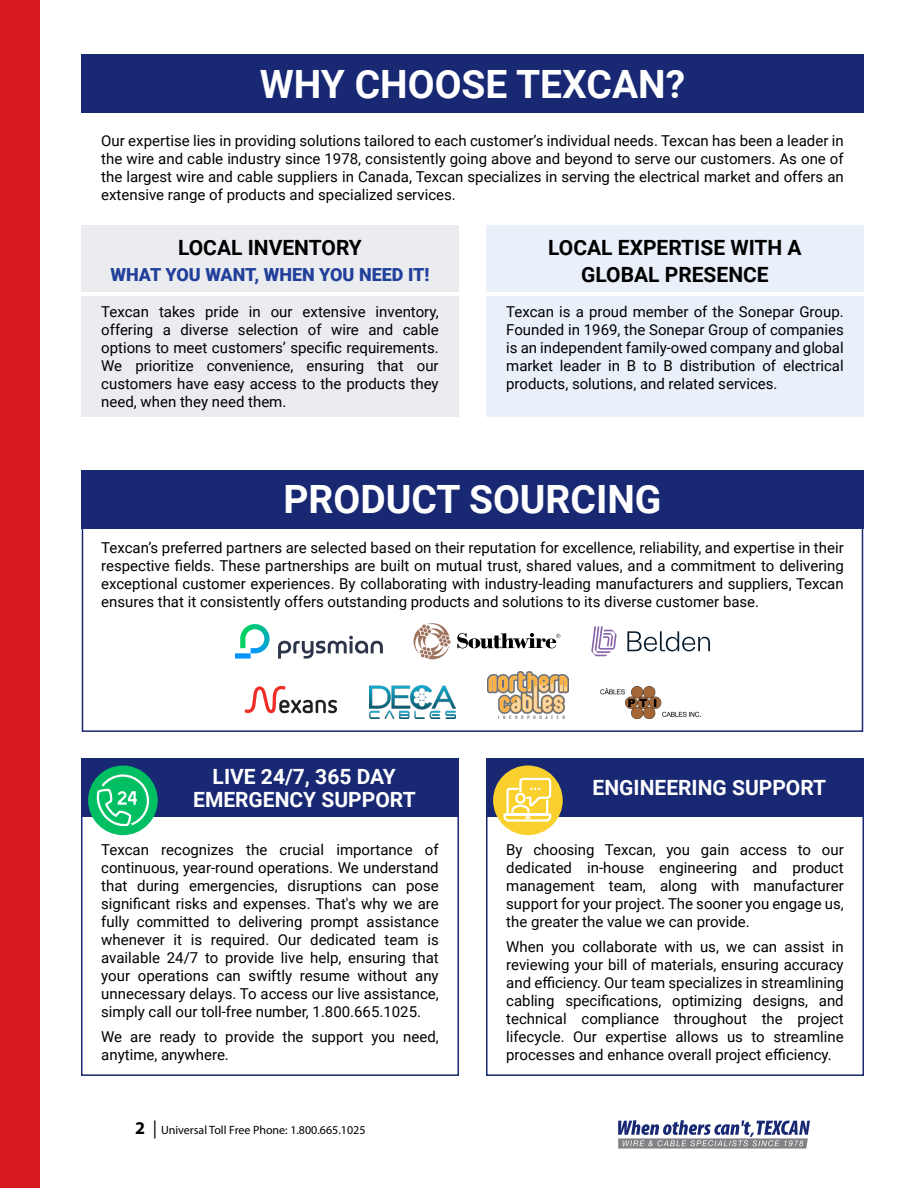
<style>
.page{position:relative;width:918px;height:1188px;background:#fff}
.page>*{position:absolute;margin:0;border:0;box-sizing:border-box;transform-origin:0 0}
.t1{font:700 39px "Roboto";color:#fff}
.t2{font:700 21px/22.5px "Roboto";color:#fff;text-align:center}
.t3{font:700 21px/27px "Roboto";color:#000;text-align:center}
.t4{font:900 18px "Roboto";color:#21409a}
.t5{font:15px/18px "Roboto";color:#000;text-align:justify}
.t6{font:12px "Myriad Pro";color:#000}
.s1{font-weight:700;font-size:18px}
.s2{font-size:18px}
</style>
<div class="page">
<div style="left:0;top:0;width:40px;height:1188px;background:#d71920"></div>
<svg style="left:618px;top:1120px;width:192px;height:29px"></svg>
<div style="left:486px;top:225px;width:378px;height:66px;background:#e9f0fa"></div>
<div style="left:81px;top:225px;width:378px;height:66px;background:#ebecf0"></div>
<div style="left:81px;top:54px;width:783px;height:59px;background:#182873"></div>
<div style="left:81px;top:296px;width:378px;height:120px;background:#ebecf0"></div>
<div style="left:486px;top:296px;width:378px;height:120px;background:#e9f0fa"></div>
<div style="left:82px;top:526px;width:781px;height:206px;border:2px solid #182873"></div>
<div style="left:81px;top:470px;width:783px;height:58px;background:#182873"></div>
<div style="left:81px;top:759px;width:378px;height:58px;background:#182873"></div>
<div style="left:88px;top:766px;width:70px;height:69px;background:#00bf62;border-radius:50%"></div>
<svg style="left:97px;top:773px;width:53px;height:54px"></svg>
<div style="left:81px;top:759px;width:378px;height:317px;border:2px solid #182873"></div>
<div style="left:486px;top:759px;width:378px;height:58px;background:#182873"></div>
<div style="left:493px;top:766px;width:70px;height:69px;background:#fad02e;border-radius:50%"></div>
<div style="left:486px;top:759px;width:378px;height:317px;border:2px solid #182873"></div>
<svg style="left:503px;top:777px;width:49px;height:45px"></svg>
<svg style="left:413px;top:623px;width:38px;height:37px"></svg>
<svg style="left:457px;top:633px;width:103px;height:15px"></svg>
<svg style="left:278px;top:636px;width:105px;height:23px"></svg>
<svg style="left:240px;top:624px;width:30px;height:29px"></svg>
<div style="left:235px;top:653px;width:16px;height:6px;background:#0093ff"></div>
<svg style="left:627px;top:631px;width:83px;height:20px"></svg>
<svg style="left:591px;top:626px;width:26px;height:30px"></svg>
<img style="left:601px;top:686px;width:99px;height:32px">
<img style="left:369px;top:686px;width:86px;height:33px">
<img style="left:488px;top:672px;width:80px;height:47px">
<svg style="left:245px;top:686px;width:92px;height:28px"></svg>
<h1 class="t1" style="left:260px;top:56px;width:427px">WHY CHOOSE TEXCAN?</h1>
<p class="t5" style="left:101px;top:131px;width:744px">Our expertise lies in providing solutions tailored to each customer’s individual needs. Texcan has been a leader in the wire and cable industry since 1978, consistently going above and beyond to serve our customers. As one of the largest wire and cable suppliers in Canada, Texcan specializes in serving the electrical market and offers an extensive range of products and specialized services.</p>
<h2 class="t3" style="left:178px;top:233px;width:185px">LOCAL INVENTORY</h2>
<p class="t4" style="left:111px;top:262px;width:320px">WHAT YOU WANT, WHEN YOU NEED IT!</p>
<p class="t5" style="left:101px;top:302px;width:339px">Texcan takes pride in our extensive inventory, offering a diverse selection of wire and cable options to meet customers’ specific requirements.<br>We prioritize convenience, ensuring that our customers have easy access to the products they need, when they need them.</p>
<h2 class="t3" style="left:548px;top:233px;width:255px">LOCAL EXPERTISE WITH A<br>GLOBAL PRESENCE</h2>
<p class="t5" style="left:506px;top:302px;width:339px">Texcan is a proud member of the Sonepar Group.<br>Founded in 1969, the Sonepar Group of companies is an independent family-owed company and global market leader in B to B distribution of electrical products, solutions, and related services.</p>
<h1 class="t1" style="left:283px;top:472px;width:380px">PRODUCT SOURCING</h1>
<p class="t5" style="left:101px;top:539px;width:744px">Texcan’s preferred partners are selected based on their reputation for excellence, reliability, and expertise in their respective fields. These partnerships are built on mutual trust, shared values, and a commitment to delivering exceptional customer experiences. By collaborating with industry-leading manufacturers and suppliers, Texcan ensures that it consistently offers outstanding products and solutions to its diverse customer base.</p>
<h2 class="t2" style="left:193px;top:765px;width:224px">LIVE 24/7, 365 DAY<br>EMERGENCY SUPPORT</h2>
<p class="t5" style="left:101px;top:840px;width:339px">Texcan recognizes the crucial importance of continuous, year-round operations. We understand that during emergencies, disruptions can pose significant risks and expenses. That's why we are fully committed to delivering prompt assistance whenever it is required. Our dedicated team is available 24/7 to provide live help, ensuring that your operations can swiftly resume without any unnecessary delays. To access our live assistance, simply call our toll-free number, 1.800.665.1025.</p>
<p class="t5" style="left:101px;top:1027px;width:339px">We are ready to provide the support you need, anytime, anywhere.</p>
<p class="t6" style="left:135px;top:1123px;width:232px"><span class="s1">2</span> <span class="s2">|</span> Universal Toll Free Phone: 1.800.665.1025</p>
<h2 class="t2" style="left:593px;top:776px;width:235px">ENGINEERING SUPPORT</h2>
<p class="t5" style="left:506px;top:840px;width:339px">By choosing Texcan, you gain access to our dedicated in-house engineering and product management team, along with manufacturer support for your project. The sooner you engage us, the greater the value we can provide.</p>
<p class="t5" style="left:506px;top:937px;width:339px">When you collaborate with us, we can assist in reviewing your bill of materials, ensuring accuracy and efficiency. Our team specializes in streamlining cabling specifications, optimizing designs, and technical compliance throughout the project lifecycle. Our expertise allows us to streamline processes and enhance overall project efficiency.</p>
</div>
